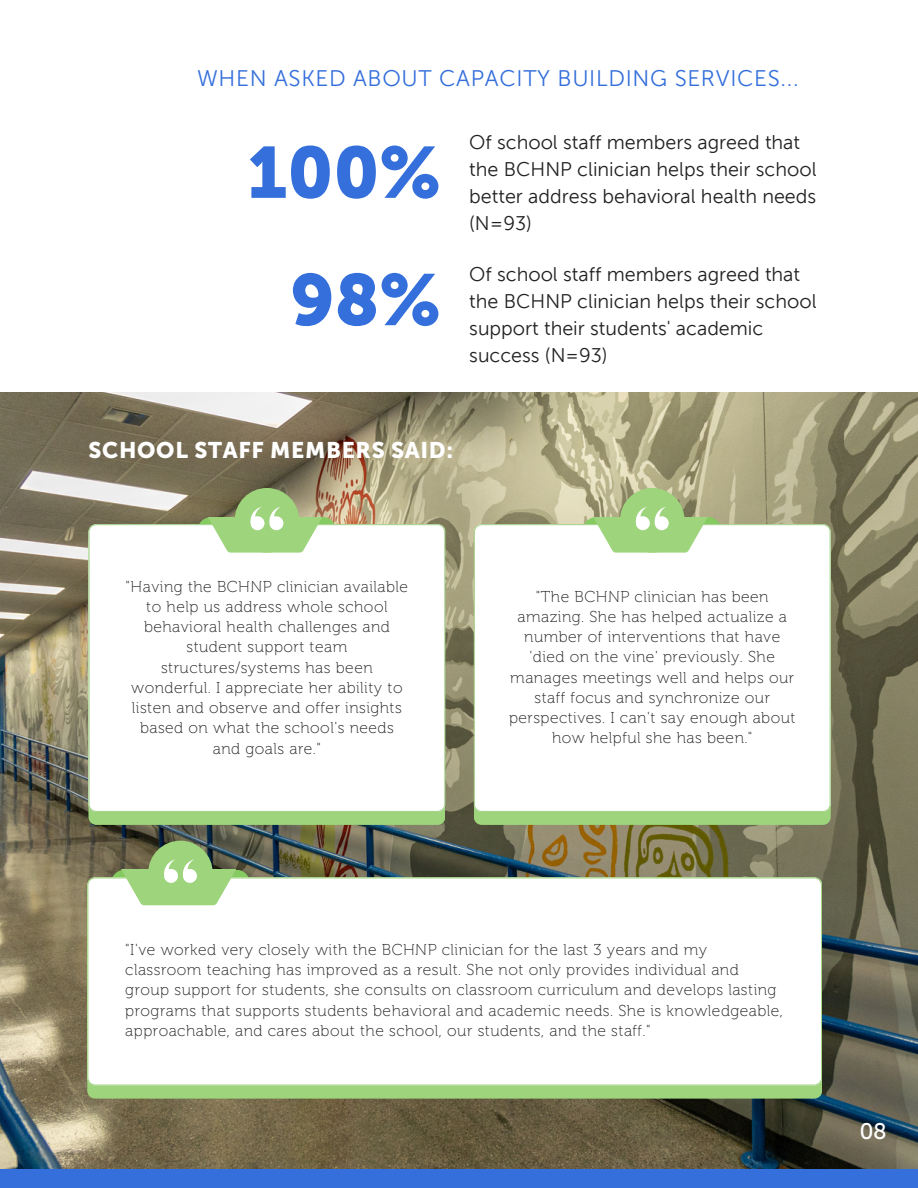
<style>
.page{position:relative;width:918px;height:1188px;background:#fff}
.page>*{position:absolute;margin:0;border:0;box-sizing:border-box;transform-origin:0 0}
.t1{font:72px "Museo Sans 900";color:#346fdb}
.t2{font:22.5px "Museo Sans 300";letter-spacing:.03em;color:#346fdb}
.t3{font:22.5px "Museo Sans 900";letter-spacing:.03em;color:#fff}
.t4{font:22.5px "Museo 500";color:#fff}
.t5{font:19.8px/27px "Museo Sans 300";color:#222}
.t6{font:15.75px/20.2px "Museo 100";letter-spacing:.03em;color:#222;text-align:center}
</style>
<div class="page">
<img style="left:0;top:392px;width:918px;height:777px">
<div style="left:88px;top:812px;width:357px;height:13px;background:#9dd47c"></div>
<svg style="left:88px;top:524px;width:357px;height:288px"></svg>
<div style="left:235px;top:488px;width:64px;height:65px;background:#9dd47c;border-radius:50%"></div>
<svg style="left:192px;top:507px;width:139px;height:45px"></svg>
<div style="left:474px;top:812px;width:357px;height:13px;background:#9dd47c"></div>
<svg style="left:474px;top:524px;width:356px;height:288px"></svg>
<div style="left:620px;top:488px;width:65px;height:65px;background:#9dd47c;border-radius:50%"></div>
<svg style="left:577px;top:507px;width:140px;height:45px"></svg>
<svg style="left:87px;top:1086px;width:735px;height:13px;background:#9acf7a"></svg>
<svg style="left:87px;top:877px;width:735px;height:208px"></svg>
<div style="left:148px;top:841px;width:65px;height:64px;background:#9dd47c;border-radius:50%"></div>
<svg style="left:106px;top:859px;width:139px;height:46px"></svg>
<div style="left:0;top:1169px;width:918px;height:19px;background:#346fdb"></div>
<p class="t2" style="left:197px;top:66px;width:603px">WHEN ASKED ABOUT CAPACITY BUILDING SERVICES...</p>
<p class="t1" style="left:247px;top:130px;width:195px">100%</p>
<p class="t1" style="left:290px;top:258px;width:152px">98%</p>
<p class="t5" style="left:469px;top:129px;width:349px">Of school staff members agreed that the BCHNP clinician helps their school better address behavioral health needs (N=93)</p>
<p class="t5" style="left:469px;top:261px;width:349px">Of school staff members agreed that the BCHNP clinician helps their school support their students' academic success (N=93)</p>
<p class="t3" style="left:88px;top:436px;width:366px">SCHOOL STAFF MEMBERS SAID:</p>
<p class="t6" style="left:126px;top:576px;width:284px">"Having the BCHNP clinician available to help us address whole school behavioral health challenges and student support team structures/systems has been wonderful. I appreciate her ability to listen and observe and offer insights based on what the school's needs and goals are."</p>
<p class="t6" style="left:509px;top:586px;width:288px">"The BCHNP clinician has been amazing. She has helped actualize a number of interventions that have 'died on the vine' previously. She manages meetings well and helps our staff focus and synchronize our perspectives. I can't say enough about how helpful she has been."</p>
<p class="t6" style="left:125px;top:939px;width:659px;text-align:left">"I've worked very closely with the BCHNP clinician for the last 3 years and my classroom teaching has improved as a result. She not only provides individual and group support for students, she consults on classroom curriculum and develops lasting programs that supports students behavioral and academic needs. She is knowledgeable, approachable, and cares about the school, our students, and the staff."</p>
<p class="t4" style="left:860px;top:1118px;width:28px">08</p>
</div>
